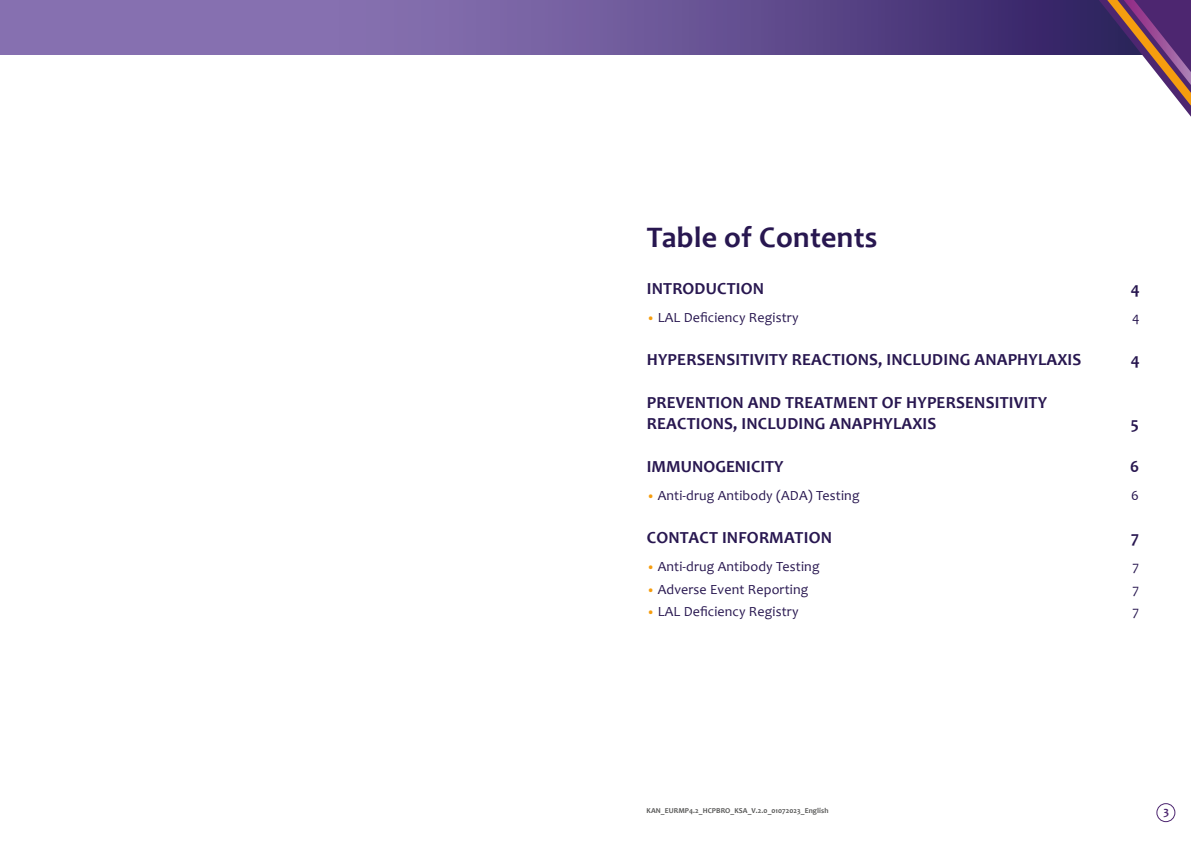
<style>
.page{position:relative;width:1191px;height:842px;background:#fff}
.page>*{position:absolute;margin:0;border:0;box-sizing:border-box;transform-origin:0 0}
.t1{font:700 30px "Candara";letter-spacing:.01em;color:#281750}
.t2{font:700 17px/20.4px "Candara";letter-spacing:.01em;color:#281750}
.t3{font:14px "Candara";letter-spacing:.01em;color:#281750}
.t4{font:700 12px "Candara";color:#4d2670}
.t5{font:700 7.5px "Candara";letter-spacing:.01em;color:#575756}
.s1{font-size:12px;color:#f59d0f}
</style>
<div class="page">
<svg style="left:0;top:0;width:1098px;height:54px;background:#6d5899"></svg>
<div style="left:1156px;top:803px;width:19px;height:19px;border:1px solid #4d2670;border-radius:50%"></div>
<svg style="left:1098px;top:0;width:93px;height:117px"></svg>
<h1 class="t1" style="left:647px;top:219px;width:232px">Table of Contents</h1>
<p class="t2" style="left:647px;top:278px;width:119px">INTRODUCTION</p>
<p class="t2" style="left:1131px;top:278px;width:11px">4</p>
<p class="t3" style="left:647px;top:309px;width:153px"><span class="s1">•</span> LAL Deficiency Registry</p>
<p class="t3" style="left:1132px;top:309px;width:9px">4</p>
<p class="t2" style="left:647px;top:350px;width:436px">HYPERSENSITIVITY REACTIONS, INCLUDING ANAPHYLAXIS</p>
<p class="t2" style="left:1131px;top:350px;width:11px">4</p>
<p class="t2" style="left:647px;top:393px;width:402px">PREVENTION AND TREATMENT OF HYPERSENSITIVITY<br>REACTIONS, INCLUDING ANAPHYLAXIS</p>
<p class="t2" style="left:1131px;top:413px;width:10px">5</p>
<p class="t2" style="left:647px;top:456px;width:138px">IMMUNOGENICITY</p>
<p class="t2" style="left:1130px;top:456px;width:10px">6</p>
<p class="t3" style="left:647px;top:487px;width:214px"><span class="s1">•</span> Anti-drug Antibody (ADA) Testing</p>
<p class="t3" style="left:1131px;top:487px;width:9px">6</p>
<p class="t2" style="left:647px;top:527px;width:187px">CONTACT INFORMATION</p>
<p class="t2" style="left:1131px;top:527px;width:9px">7</p>
<p class="t3" style="left:647px;top:558px;width:174px"><span class="s1">•</span> Anti-drug Antibody Testing</p>
<p class="t3" style="left:1132px;top:558px;width:8px">7</p>
<p class="t3" style="left:647px;top:581px;width:163px"><span class="s1">•</span> Adverse Event Reporting</p>
<p class="t3" style="left:1132px;top:581px;width:8px">7</p>
<p class="t3" style="left:647px;top:603px;width:153px"><span class="s1">•</span> LAL Deficiency Registry</p>
<p class="t3" style="left:1132px;top:603px;width:8px">7</p>
<p class="t5" style="left:646px;top:806px;width:183px">KAN_EURMP4.2_HCPBRO_KSA_V.2.0_01072023_English</p>
<p class="t4" style="left:1163px;top:804px;width:7px">3</p>
</div>
